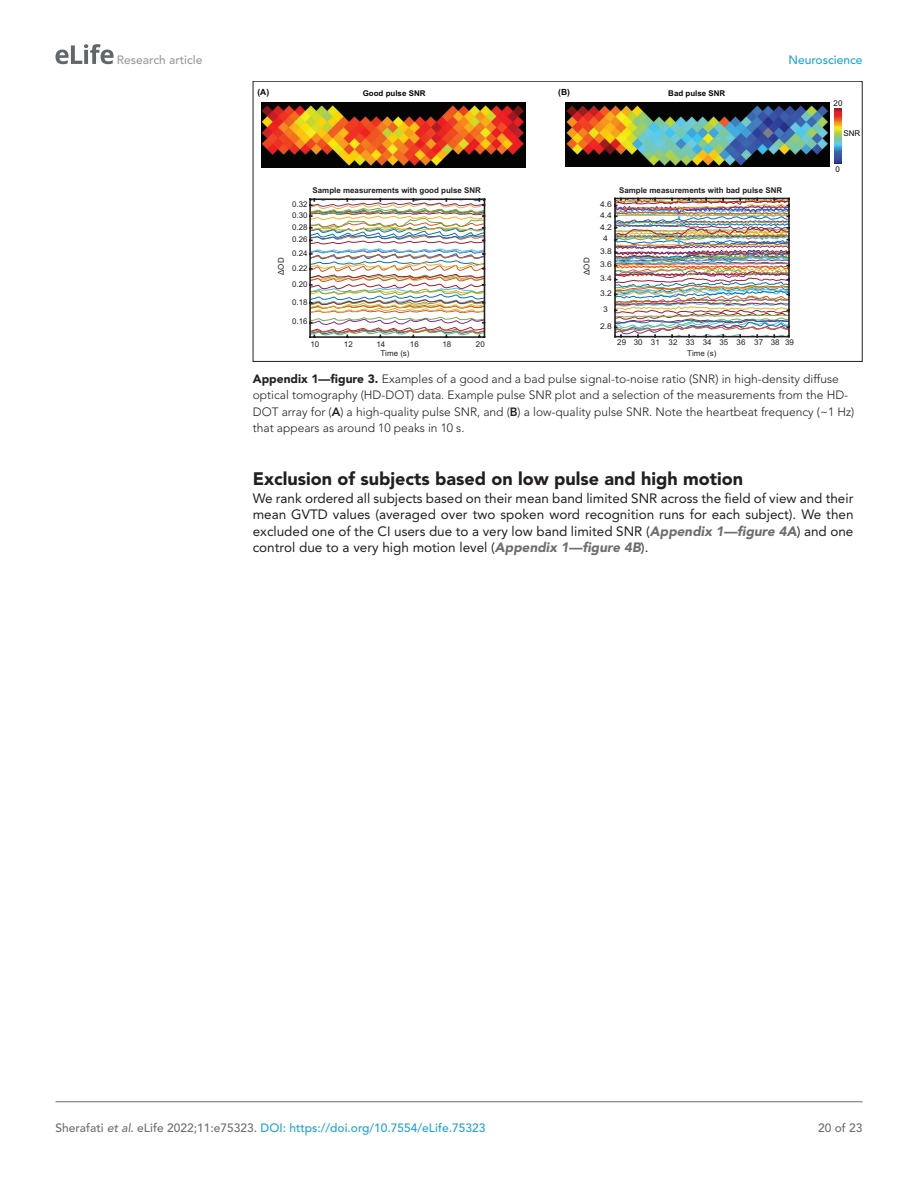
<style>
.page{position:relative;width:918px;height:1188px;background:#fff}
.page>*{position:absolute;margin:0;border:0;box-sizing:border-box;transform-origin:0 0}
.t1{font:900 18px "Avenir LT Std";color:#231f20}
.t2{font:13.5px/16.5px "Avenir LT Std";color:#231f20;text-align:justify}
.t3{font:300 12px/16.5px "Avenir LT Std";color:#231f20}
.t4{font:500 12px "Avenir LT Std";color:#1ea4d7}
.t5{font:500 12px "Avenir LT Std";color:#9a9a9a}
.t6{font:500 12px "Avenir LT Std";color:#6e6e70}
.t7{font:700 8.55px "Arial";color:#050604}
.t8{font:7.95px "Arial";color:#231f20}
.t9{font:700 7.95px "Arial";color:#231f20}
.t10{font:7.95px "Arial";color:#231f20;scale:1.07 1}
.t11{font:700 7.95px "Arial";color:#050604}
.t12{font:7.95px "Arial";color:#050504}
.s1{font-weight:900}
.s2{font-weight:800}
.s3{font-weight:900;font-style:italic;color:#6e6e70}
.s4{color:#6e6e70}
.s5{font-style:italic;color:#6e6e70}
</style>
<div class="page">
<svg style="left:56px;top:44px;width:58px;height:20px"></svg>
<hr style="left:56px;top:1101px;width:806px;height:1px;background:#6e6e70">
<div style="left:253px;top:81px;width:609px;height:281px;border:1px solid #231f20"></div>
<img style="left:261px;top:102px;width:264px;height:65px">
<img style="left:565px;top:103px;width:264px;height:64px">
<img style="left:835px;top:108px;width:6px;height:56px">
<hr style="left:310px;top:198px;width:174px;height:2px;background:#231f20">
<hr style="left:310px;top:336px;width:174px;height:2px;background:#231f20">
<hr style="left:309px;top:199px;width:2px;height:138px;background:#231f20">
<img style="left:310px;top:199px;width:175px;height:138px">
<img style="left:614px;top:198px;width:176px;height:139px">
<p class="t5" style="left:117px;top:53px;width:87px">Research article</p>
<p class="t4" style="left:788px;top:53px;width:76px">Neuroscience</p>
<p class="t7" style="left:257px;top:86px;width:13px">(A)</p>
<p class="t11" style="left:363px;top:88px;width:64px">Good pulse SNR</p>
<p class="t7" style="left:558px;top:86px;width:13px">(B)</p>
<p class="t11" style="left:668px;top:88px;width:59px">Bad pulse SNR</p>
<p class="t8" style="left:276px;top:275px;width:19px;rotate:-90deg">ΔOD</p>
<p class="t9" style="left:313px;top:185px;width:170px">Sample measurements with good pulse SNR</p>
<p class="t9" style="left:619px;top:185px;width:165px">Sample measurements with bad pulse SNR</p>
<p class="t8" style="left:292px;top:199px;width:17px">0.32</p>
<p class="t10" style="left:600px;top:199px;width:13px">4.6</p>
<p class="t8" style="left:292px;top:210px;width:17px">0.30</p>
<p class="t10" style="left:600px;top:210px;width:13px">4.4</p>
<p class="t8" style="left:292px;top:221px;width:17px">0.28</p>
<p class="t10" style="left:600px;top:221px;width:13px">4.2</p>
<p class="t8" style="left:292px;top:234px;width:17px">0.26</p>
<p class="t10" style="left:603px;top:233px;width:6px">4</p>
<p class="t8" style="left:292px;top:247px;width:17px">0.24</p>
<p class="t10" style="left:600px;top:246px;width:13px">3.8</p>
<p class="t8" style="left:292px;top:262px;width:17px">0.22</p>
<p class="t8" style="left:292px;top:278px;width:17px">0.20</p>
<p class="t8" style="left:581px;top:275px;width:19px;rotate:-90deg">ΔOD</p>
<p class="t10" style="left:600px;top:259px;width:13px">3.6</p>
<p class="t10" style="left:600px;top:273px;width:13px">3.4</p>
<p class="t10" style="left:600px;top:288px;width:13px">3.2</p>
<p class="t8" style="left:292px;top:296px;width:17px">0.18</p>
<p class="t10" style="left:603px;top:304px;width:6px">3</p>
<p class="t8" style="left:292px;top:316px;width:17px">0.16</p>
<p class="t10" style="left:600px;top:321px;width:13px">2.8</p>
<p class="t8" style="left:310px;top:338px;width:10px">10</p>
<p class="t8" style="left:344px;top:338px;width:10px">12</p>
<p class="t8" style="left:376px;top:338px;width:10px">14</p>
<p class="t8" style="left:410px;top:338px;width:10px">16</p>
<p class="t8" style="left:442px;top:338px;width:10px">18</p>
<p class="t8" style="left:476px;top:338px;width:10px">20</p>
<p class="t8" style="left:617px;top:337px;width:96px">29 30 31 32 33 34</p>
<p class="t8" style="left:719px;top:337px;width:76px">35 36 37 38 39</p>
<p class="t8" style="left:380px;top:347px;width:31px">Time (s)</p>
<p class="t8" style="left:687px;top:347px;width:31px">Time (s)</p>
<p class="t12" style="left:834px;top:97px;width:10px">20</p>
<p class="t12" style="left:844px;top:127px;width:18px">SNR</p>
<p class="t12" style="left:835px;top:163px;width:6px">0</p>
<p class="t3" style="left:253px;top:370px;width:603px"><span class="s1">Appendix 1—figure 3.</span> Examples of a good and a bad pulse signal-to-noise ratio (SNR) in high-density diffuse optical tomography (HD-DOT) data. Example pulse SNR plot and a selection of the measurements from the HD-DOT array for (<span class="s2">A</span>) a high-quality pulse SNR, and (<span class="s2">B</span>) a low-quality pulse SNR. Note the heartbeat frequency (~1 Hz) that appears as around 10 peaks in 10 s.</p>
<h1 class="t1" style="left:253px;top:468px;width:492px">Exclusion of subjects based on low pulse and high motion</h1>
<p class="t2" style="left:253px;top:490px;width:602px">We rank ordered all subjects based on their mean band limited SNR across the field of view and their mean GVTD values (averaged over two spoken word recognition runs for each subject). We then excluded one of the CI users due to a very low band limited SNR (<span class="s3">Appendix 1—figure 4A</span>) and one control due to a very high motion level (<span class="s3">Appendix 1—figure 4B</span>).</p>
<p class="t4" style="left:56px;top:1121px;width:431px"><span class="s4">Sherafati</span> <span class="s5">et al</span><span class="s4">. eLife 2022;11:e75323.</span> DOI: https://doi.org/10.7554/eLife.75323</p>
<p class="t6" style="left:818px;top:1121px;width:46px">20 of 23</p>
</div>
